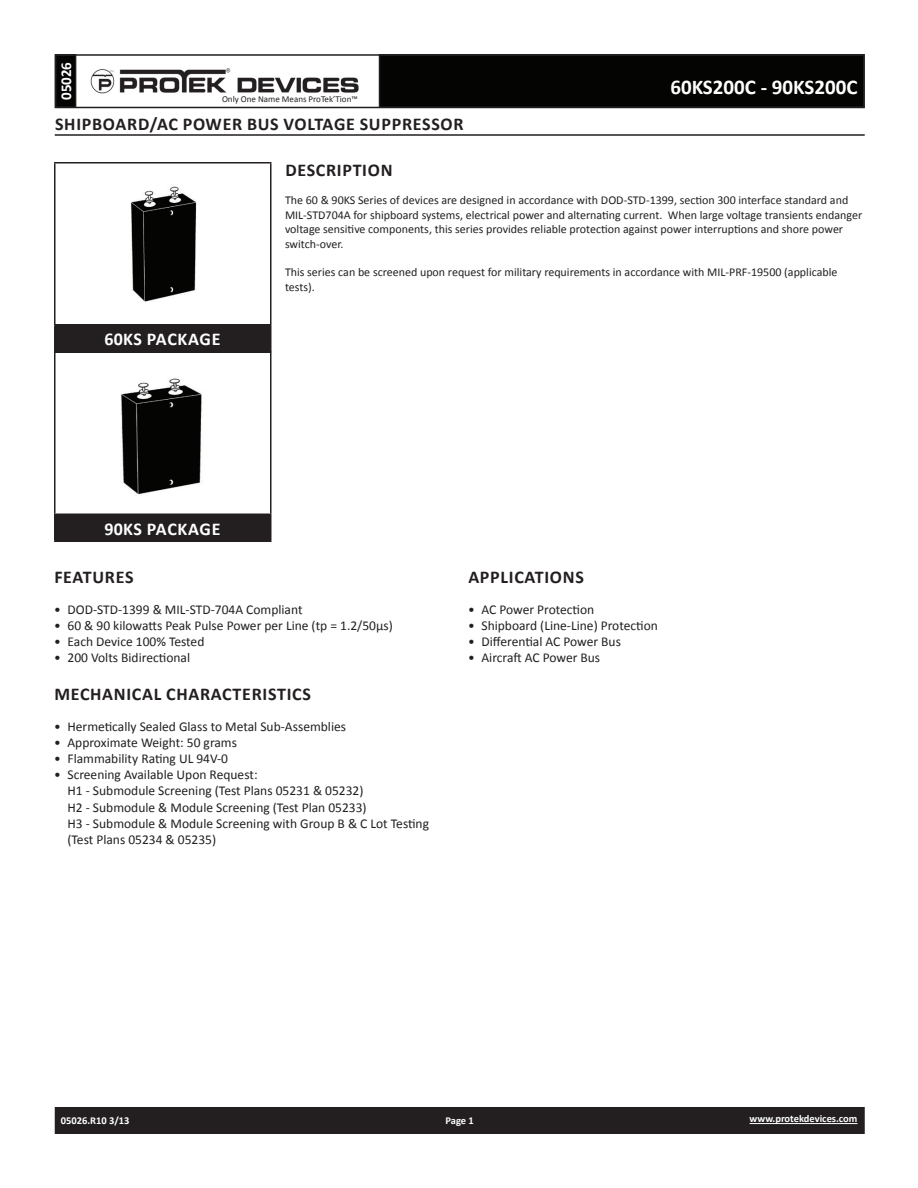
<style>
.page{position:relative;width:918px;height:1188px;background:#fff}
.page>*{position:absolute;margin:0;border:0;box-sizing:border-box;transform-origin:0 0}
.t1{font:700 21px "Calibri";color:#fff}
.t2{font:700 18px "Calibri";letter-spacing:.04em;color:#231f20}
.t3{font:700 18px "Calibri";letter-spacing:.025em;color:#fff}
.t4{font:700 15px "Calibri";color:#fff}
.t5{font:13.5px/16.2px "Calibri";color:#231f20}
.t6{font:12px/14.4px "Calibri";color:#231f20}
.t7{font:700 10.5px "Calibri";color:#fff}
.t8{font:9px "Calibri";color:#231f20}
</style>
<div class="page">
<div style="left:56px;top:1108px;width:808px;height:25px;background:#231f20"></div>
<div style="left:55px;top:1107px;width:810px;height:27px;border:2px solid #231f20"></div>
<div style="left:56px;top:55px;width:20px;height:52px;background:#040503"></div>
<div style="left:55px;top:54px;width:21px;height:54px;border:2px solid #231f20"></div>
<div style="left:380px;top:55px;width:484px;height:52px;background:#040503"></div>
<div style="left:55px;top:54px;width:810px;height:54px;border:2px solid #231f20"></div>
<img style="left:90px;top:68px;width:269px;height:26px">
<hr style="left:750px;top:1123px;width:107px;height:1px;background:#fff">
<hr style="left:55px;top:134px;width:810px;height:2px;background:#231f20">
<img style="left:56px;top:378px;width:214px;height:136px">
<img style="left:131px;top:186px;width:66px;height:116px">
<div style="left:55px;top:325px;width:216px;height:27px;background:#231f20"></div>
<hr style="left:54px;top:162px;width:218px;height:2px;background:#231f20">
<hr style="left:54px;top:164px;width:2px;height:160px;background:#231f20">
<hr style="left:270px;top:164px;width:2px;height:160px;background:#231f20">
<hr style="left:54px;top:324px;width:218px;height:2px;background:#231f20">
<hr style="left:54px;top:326px;width:2px;height:25px;background:#231f20">
<hr style="left:270px;top:326px;width:2px;height:25px;background:#231f20">
<hr style="left:54px;top:351px;width:218px;height:1px;background:#231f20">
<div style="left:55px;top:514px;width:216px;height:27px;background:#231f20"></div>
<hr style="left:54px;top:352px;width:218px;height:1px;background:#231f20">
<hr style="left:54px;top:353px;width:2px;height:161px;background:#231f20">
<hr style="left:270px;top:353px;width:2px;height:161px;background:#231f20">
<hr style="left:54px;top:514px;width:218px;height:1px;background:#231f20">
<hr style="left:54px;top:515px;width:2px;height:26px;background:#231f20">
<hr style="left:270px;top:515px;width:2px;height:26px;background:#231f20">
<hr style="left:54px;top:541px;width:218px;height:1px;background:#231f20">
<p class="t4" style="left:56px;top:100px;width:40px;rotate:-90deg">05026</p>
<p class="t8" style="left:222px;top:93px;width:137px">Only One Name Means ProTek’Tion™</p>
<h1 class="t1" style="left:670px;top:74px;width:189px">60KS200C - 90KS200C</h1>
<h2 class="t2" style="left:55px;top:112px;width:406px">SHIPBOARD/AC POWER BUS VOLTAGE SUPPRESSOR</h2>
<h2 class="t2" style="left:285px;top:158px;width:109px">DESCRIPTION</h2>
<p class="t6" style="left:285px;top:193px;width:579px">The 60 &amp; 90KS Series of devices are designed in accordance with DOD-STD-1399, section 300 interface standard and MIL-STD704A for shipboard systems, electrical power and alternating current. When large voltage transients endanger voltage sensitive components, this series provides reliable protection against power interruptions and shore power switch-over.</p>
<p class="t6" style="left:285px;top:265px;width:554px">This series can be screened upon request for military requirements in accordance with MIL-PRF-19500 (applicable tests).</p>
<h2 class="t3" style="left:105px;top:328px;width:117px">60KS PACKAGE</h2>
<h2 class="t3" style="left:105px;top:517px;width:117px">90KS PACKAGE</h2>
<h2 class="t2" style="left:54px;top:566px;width:79px">FEATURES</h2>
<p class="t5" style="left:54px;top:601px;width:250px">• DOD-STD-1399 &amp; MIL-STD-704A Compliant</p>
<p class="t5" style="left:54px;top:617px;width:340px">• 60 &amp; 90 kilowatts Peak Pulse Power per Line (tp = 1.2/50µs)</p>
<p class="t5" style="left:54px;top:633px;width:152px">• Each Device 100% Tested</p>
<p class="t5" style="left:54px;top:650px;width:138px">• 200 Volts Bidirectional</p>
<h2 class="t2" style="left:54px;top:683px;width:248px">MECHANICAL CHARACTERISTICS</h2>
<p class="t5" style="left:54px;top:718px;width:294px">• Hermetically Sealed Glass to Metal Sub-Assemblies</p>
<p class="t5" style="left:54px;top:734px;width:184px">• Approximate Weight: 50 grams</p>
<p class="t5" style="left:54px;top:750px;width:176px">• Flammability Rating UL 94V-0</p>
<p class="t5" style="left:68px;top:767px;width:363px;text-indent:-14px">• Screening Available Upon Request:<br>H1 - Submodule Screening (Test Plans 05231 &amp; 05232)<br>H2 - Submodule &amp; Module Screening (Test Plan 05233)<br>H3 - Submodule &amp; Module Screening with Group B &amp; C Lot Testing (Test Plans 05234 &amp; 05235)</p>
<h2 class="t2" style="left:468px;top:566px;width:116px">APPLICATIONS</h2>
<p class="t5" style="left:468px;top:601px;width:128px">• AC Power Protection</p>
<p class="t5" style="left:468px;top:617px;width:191px">• Shipboard (Line-Line) Protection</p>
<p class="t5" style="left:468px;top:633px;width:154px">• Differential AC Power Bus</p>
<p class="t5" style="left:468px;top:650px;width:134px">• Aircraft AC Power Bus</p>
<p class="t7" style="left:61px;top:1114px;width:70px">05026.R10 3/13</p>
<p class="t7" style="left:446px;top:1114px;width:30px">PAGE 1</p>
<p class="t7" style="left:750px;top:1112px;width:109px">WWW.PROTEKDEVICES.COM</p>
</div>
